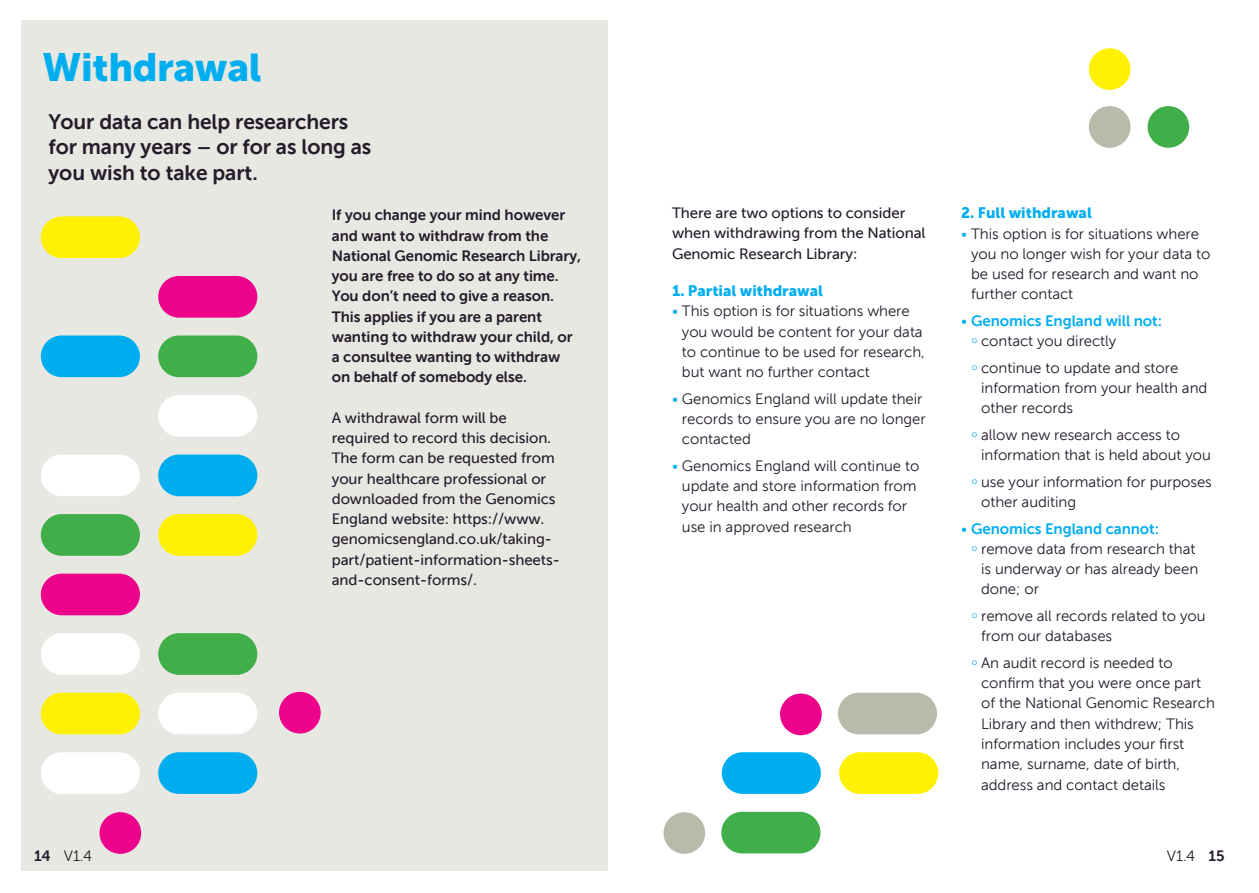
<style>
.page{position:relative;width:1259px;height:893px;background:#fff}
.page>*{position:absolute;margin:0;border:0;box-sizing:border-box;transform-origin:0 0}
.t1{font:39px "Museo Sans 900";letter-spacing:-.01em;color:#00aeef}
.t2{font:21px/25.2px "Museo Sans 700";letter-spacing:-.005em;color:#251b2b}
.t3{font:15px/20.2px "Museo Sans 300";letter-spacing:-.005em;color:#251b2b}
.t4{font:15px/20.2px "Museo Sans 500";letter-spacing:-.005em;color:#251b2b}
.t5{font:15px/20.2px "Museo Sans 700";letter-spacing:-.005em;color:#251b2b}
.t6{font:15px "Museo Sans 700";letter-spacing:-.005em;color:#00aeef}
.t7{font:15px "Museo Sans 900";color:#00aeef}
.s1{color:#00aeef}
.s2{font-family:"Museo Sans 300"}
.s3{font-family:"Museo Sans 700"}
</style>
<div class="page">
<div style="left:21px;top:21px;width:587px;height:850px;background:#e6e8e1"></div>
<div style="left:1089px;top:48px;width:41px;height:42px;background:#fff101;border-radius:50%"></div>
<div style="left:99px;top:812px;width:42px;height:42px;background:#ed028c;border-radius:50%"></div>
<div style="left:663px;top:812px;width:42px;height:42px;background:#b9bbaa;border-radius:50%"></div>
<div style="left:41px;top:216px;width:99px;height:42px;background:#fff101;border-radius:21px"></div>
<div style="left:41px;top:455px;width:99px;height:41px;background:#fff;border-radius:21px"></div>
<div style="left:41px;top:633px;width:99px;height:42px;background:#fff;border-radius:21px"></div>
<div style="left:838px;top:693px;width:99px;height:41px;background:#b9bbaa;border-radius:21px"></div>
<div style="left:41px;top:752px;width:99px;height:42px;background:#fff;border-radius:21px"></div>
<div style="left:158px;top:276px;width:99px;height:42px;background:#ed028c;border-radius:21px"></div>
<div style="left:158px;top:395px;width:99px;height:42px;background:#fff;border-radius:21px"></div>
<div style="left:158px;top:693px;width:99px;height:41px;background:#fff;border-radius:21px"></div>
<div style="left:1089px;top:106px;width:41px;height:42px;background:#b9bbaa;border-radius:50%"></div>
<div style="left:279px;top:692px;width:42px;height:41px;background:#ed028c;border-radius:50%"></div>
<div style="left:780px;top:693px;width:41px;height:42px;background:#ed028c;border-radius:50%"></div>
<div style="left:41px;top:335px;width:99px;height:42px;background:#00aeef;border-radius:21px"></div>
<div style="left:41px;top:514px;width:99px;height:42px;background:#40ae49;border-radius:21px"></div>
<div style="left:41px;top:693px;width:99px;height:41px;background:#fff101;border-radius:21px"></div>
<div style="left:722px;top:752px;width:99px;height:42px;background:#00aeef;border-radius:21px"></div>
<div style="left:158px;top:455px;width:99px;height:41px;background:#00aeef;border-radius:21px"></div>
<div style="left:158px;top:752px;width:99px;height:42px;background:#00aeef;border-radius:21px"></div>
<div style="left:1147px;top:106px;width:42px;height:42px;background:#40ae49;border-radius:50%"></div>
<div style="left:41px;top:574px;width:99px;height:41px;background:#ed028c;border-radius:21px"></div>
<div style="left:721px;top:812px;width:99px;height:41px;background:#40ae49;border-radius:21px"></div>
<div style="left:158px;top:335px;width:99px;height:42px;background:#40ae49;border-radius:21px"></div>
<div style="left:158px;top:514px;width:99px;height:42px;background:#fff101;border-radius:21px"></div>
<div style="left:158px;top:633px;width:99px;height:42px;background:#40ae49;border-radius:21px"></div>
<div style="left:839px;top:752px;width:99px;height:42px;background:#fff101;border-radius:21px"></div>
<h1 class="t1" style="left:43px;top:45px;width:220px">Withdrawal</h1>
<h2 class="t2" style="left:48px;top:109px;width:324px">Your data can help researchers for many years – or for as long as you wish to take part.</h2>
<p class="t5" style="left:332px;top:205px;width:251px">If you change your mind however and want to withdraw from the<br>National Genomic Research Library, you are free to do so at any time.<br>You don’t need to give a reason.<br>This applies if you are a parent wanting to withdraw your child, or a consultee wanting to withdraw on behalf of somebody else.</p>
<p class="t4" style="left:332px;top:408px;width:230px">A withdrawal form will be required to record this decision.<br>The form can be requested from your healthcare professional or downloaded from the Genomics<br>England website: https://www. genomicsengland.co.uk/taking&shy;part/patient-information-sheets&shy;and-consent-forms/.</p>
<p class="t4" style="left:672px;top:203px;width:255px">There are two options to consider when withdrawing from the National<br>Genomic Research Library:</p>
<p class="t7" style="left:672px;top:282px;width:152px">1. Partial withdrawal</p>
<p class="t3" style="left:682px;top:301px;width:244px;text-indent:-10px"><span class="s1">•</span> This option is for situations where you would be content for your data to continue to be used for research, but want no further contact</p>
<p class="t3" style="left:682px;top:389px;width:245px;text-indent:-10px"><span class="s1">•</span> Genomics England will update their records to ensure you are no longer contacted</p>
<p class="t3" style="left:682px;top:456px;width:239px;text-indent:-10px"><span class="s1">•</span> Genomics England will continue to update and store information from your health and other records for use in approved research</p>
<p class="t7" style="left:961px;top:205px;width:132px">2. Full withdrawal</p>
<p class="t3" style="left:971px;top:223px;width:241px;text-indent:-10px"><span class="s1">•</span> This option is for situations where you no longer wish for your data to be used for research and want no further contact</p>
<p class="t6" style="left:961px;top:312px;width:202px"><span class="s2">•</span> Genomics England will not:</p>
<p class="t3" style="left:971px;top:328px;width:208px;line-height:26.7px"><sup>o</sup> contact you directly<br><sup>o</sup> continue to update and store</p>
<p class="t3" style="left:981px;top:378px;width:228px">information from your health and other records</p>
<p class="t3" style="left:981px;top:425px;width:231px;text-indent:-9px"><sup>o</sup> allow new research access to information that is held about you</p>
<p class="t3" style="left:981px;top:472px;width:232px;text-indent:-9px"><sup>o</sup> use your information for purposes other auditing</p>
<p class="t6" style="left:961px;top:520px;width:199px"><span class="s2">•</span> Genomics England cannot:</p>
<p class="t3" style="left:981px;top:539px;width:219px;text-indent:-9px"><sup>o</sup> remove data from research that is underway or has already been done; or</p>
<p class="t3" style="left:981px;top:606px;width:226px;text-indent:-9px"><sup>o</sup> remove all records related to you from our databases</p>
<p class="t3" style="left:981px;top:653px;width:235px;text-indent:-9px"><sup>o</sup> An audit record is needed to confirm that you were once part of the National Genomic Research<br>Library and then withdrew; This information includes your first name, surname, date of birth, address and contact details</p>
<p class="t3" style="left:34px;top:846px;width:59px"><span class="s3">14</span> V1.4</p>
<p class="t3" style="left:1167px;top:846px;width:59px">V1.4 <span class="s3">15</span></p>
</div>
